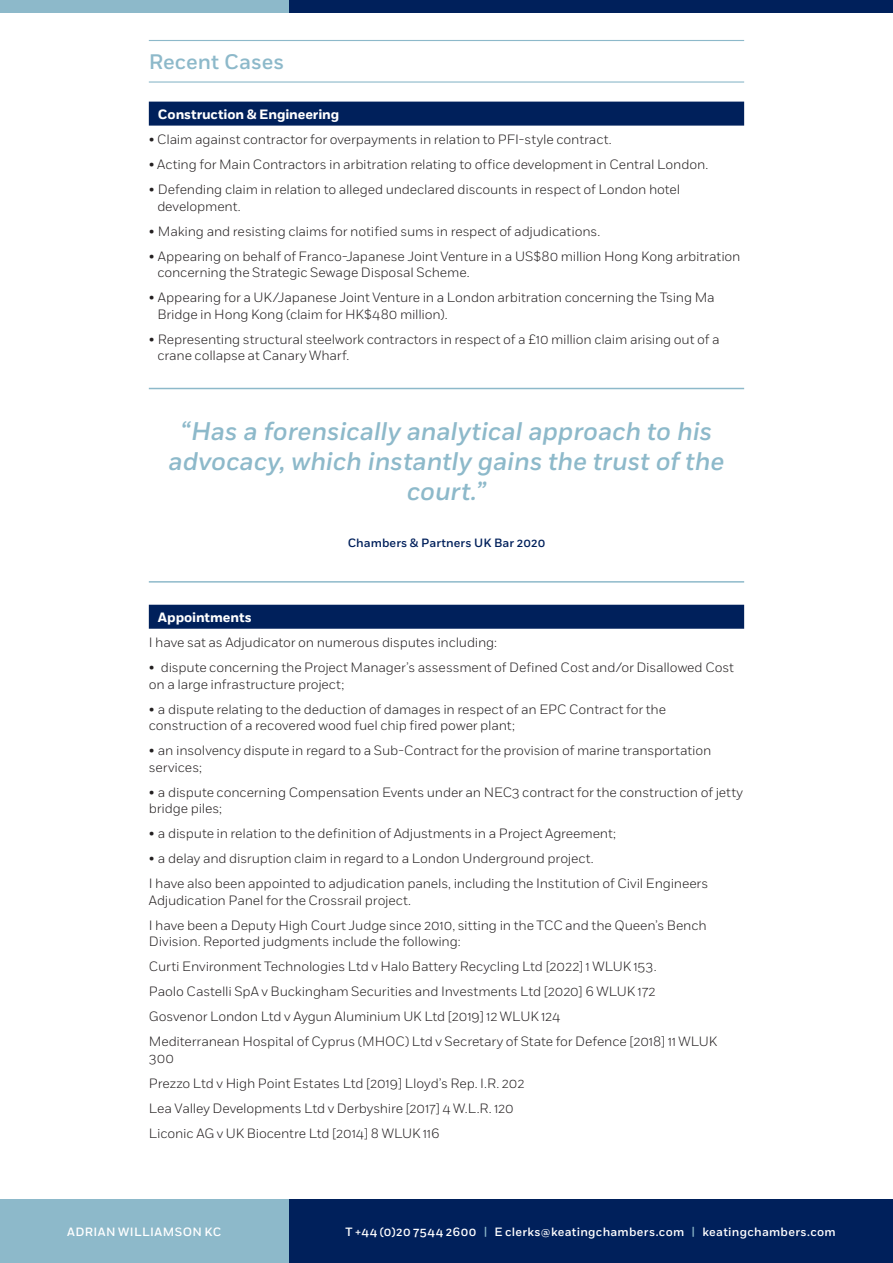
<style>
.page{position:relative;width:893px;height:1263px;background:#fff}
.page>*{position:absolute;margin:0;border:0;box-sizing:border-box;transform-origin:0 0}
.t1{font:italic 500 25.5px/30px "Fort";letter-spacing:-.005em;color:#8db9ca;text-align:center}
.t2{font:500 21px "Fort";color:#8db9ca}
.t3{font:300 13.5px/16.5px "Fort";letter-spacing:-.01em;color:#231f20}
.t4{font:700 13.5px "Fort";letter-spacing:-.01em;color:#fff}
.t5{font:500 12px "Fort";letter-spacing:.03em;color:#fff}
.t6{font:500 12px "Fort";letter-spacing:.01em;color:#00205b}
.s1{color:#8db9ca}
</style>
<div class="page">
<div style="left:288px;top:1199px;width:605px;height:64px;background:#00205b"></div>
<div style="left:0;top:1199px;width:288px;height:64px;background:#8db9ca"></div>
<div style="left:289px;top:0;width:604px;height:13px;background:#00205b"></div>
<div style="left:0;top:0;width:289px;height:13px;background:#8db9ca"></div>
<hr style="left:149px;top:40px;width:595px;height:1px;background:#8db9ca">
<hr style="left:149px;top:81px;width:595px;height:2px;background:#8db9ca">
<div style="left:149px;top:102px;width:595px;height:24px;background:#00205b"></div>
<hr style="left:149px;top:388px;width:595px;height:1px;background:#8db9ca">
<hr style="left:149px;top:581px;width:595px;height:2px;background:#8db9ca">
<div style="left:149px;top:605px;width:595px;height:24px;background:#00205b"></div>
<p class="t2" style="left:149px;top:49px;width:137px">Recent Cases</p>
<p class="t4" style="left:158px;top:106px;width:183px">Construction &amp; Engineering</p>
<p class="t3" style="left:149px;top:131px;width:464px">• Claim against contractor for overpayments in relation to PFI-style contract.</p>
<p class="t3" style="left:149px;top:156px;width:561px">• Acting for Main Contractors in arbitration relating to office development in Central London.</p>
<p class="t3" style="left:157px;top:181px;width:524px;text-indent:-9px">• Defending claim in relation to alleged undeclared discounts in respect of London hotel development.</p>
<p class="t3" style="left:149px;top:223px;width:453px">• Making and resisting claims for notified sums in respect of adjudications.</p>
<p class="t3" style="left:157px;top:248px;width:585px;text-indent:-9px">• Appearing on behalf of Franco-Japanese Joint Venture in a US$80 million Hong Kong arbitration concerning the Strategic Sewage Disposal Scheme.</p>
<p class="t3" style="left:157px;top:289px;width:559px;text-indent:-9px">• Appearing for a UK/Japanese Joint Venture in a London arbitration concerning the Tsing Ma<br>Bridge in Hong Kong (claim for HK$480 million).</p>
<p class="t3" style="left:157px;top:331px;width:564px;text-indent:-9px">• Representing structural steelwork contractors in respect of a £10 million claim arising out of a crane collapse at Canary Wharf.</p>
<p class="t1" style="left:169px;top:417px;width:557px">“Has a forensically analytical approach to his advocacy, which instantly gains the trust of the court.”</p>
<p class="t6" style="left:348px;top:536px;width:199px">Chambers &amp; Partners UK Bar 2020</p>
<p class="t4" style="left:158px;top:609px;width:95px">Appointments</p>
<p class="t3" style="left:149px;top:634px;width:350px">I have sat as Adjudicator on numerous disputes including:</p>
<p class="t3" style="left:149px;top:659px;width:587px">• dispute concerning the Project Manager’s assessment of Defined Cost and/or Disallowed Cost on a large infrastructure project;</p>
<p class="t3" style="left:149px;top:701px;width:519px">• a dispute relating to the deduction of damages in respect of an EPC Contract for the construction of a recovered wood fuel chip fired power plant;</p>
<p class="t3" style="left:149px;top:742px;width:564px">• an insolvency dispute in regard to a Sub-Contract for the provision of marine transportation services;</p>
<p class="t3" style="left:149px;top:784px;width:596px">• a dispute concerning Compensation Events under an NEC3 contract for the construction of jetty bridge piles;</p>
<p class="t3" style="left:149px;top:825px;width:469px">• a dispute in relation to the definition of Adjustments in a Project Agreement;</p>
<p class="t3" style="left:149px;top:850px;width:446px">• a delay and disruption claim in regard to a London Underground project.</p>
<p class="t3" style="left:149px;top:875px;width:561px">I have also been appointed to adjudication panels, including the Institution of Civil Engineers<br>Adjudication Panel for the Crossrail project.</p>
<p class="t3" style="left:149px;top:917px;width:559px">I have been a Deputy High Court Judge since 2010, sitting in the TCC and the Queen’s Bench<br>Division. Reported judgments include the following:</p>
<p class="t3" style="left:149px;top:958px;width:509px">Curti Environment Technologies Ltd v Halo Battery Recycling Ltd [2022] 1 WLUK 153.</p>
<p class="t3" style="left:149px;top:983px;width:508px">Paolo Castelli SpA v Buckingham Securities and Investments Ltd [2020] 6 WLUK 172</p>
<p class="t3" style="left:149px;top:1008px;width:413px">Gosvenor London Ltd v Aygun Aluminium UK Ltd [2019] 12 WLUK 124</p>
<p class="t3" style="left:149px;top:1033px;width:570px">Mediterranean Hospital of Cyprus (MHOC) Ltd v Secretary of State for Defence [2018] 11 WLUK<br>300</p>
<p class="t3" style="left:149px;top:1075px;width:377px">Prezzo Ltd v High Point Estates Ltd [2019] Lloyd’s Rep. I.R. 202</p>
<p class="t3" style="left:149px;top:1100px;width:366px">Lea Valley Developments Ltd v Derbyshire [2017] 4 W.L.R. 120</p>
<p class="t3" style="left:149px;top:1125px;width:292px">Liconic AG v UK Biocentre Ltd [2014] 8 WLUK 116</p>
<p class="t5" style="left:67px;top:1224px;width:155px">ADRIAN WILLIAMSON KC</p>
<p class="t5" style="left:345px;top:1224px;width:492px">T +44 (0)20 7544 2600 <span class="s1">|</span> E clerks@keatingchambers.com <span class="s1">|</span> keatingchambers.com</p>
</div>
